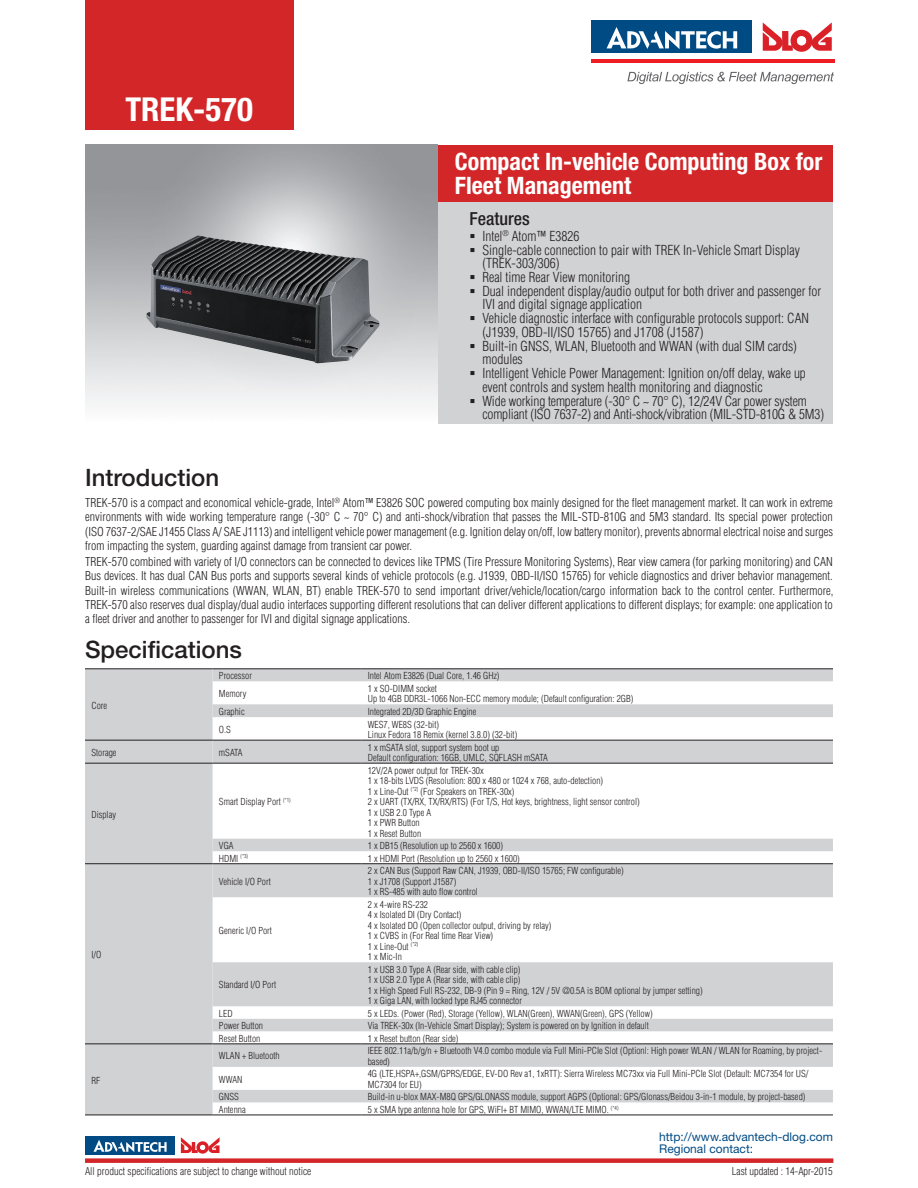
<style>
.page{position:relative;width:918px;height:1188px;background:#fff}
.page>*{position:absolute;margin:0;border:0;box-sizing:border-box;transform-origin:0 0}
.t1{font:700 condensed 33px "Helvetica Neue";color:#fff}
.t2{font:700 condensed 24px/24px "Helvetica Neue";color:#fff}
.t3{font:500 24px "Helvetica Neue";color:#231f20}
.t4{font:500 condensed 18px "Helvetica Neue";color:#231f20}
.t5{font:300 condensed 13.5px/13.8px "Helvetica";color:#231f20}
.t6{font:300 condensed 12px/14.2px "Helvetica";color:#231f20;text-align:justify}
.t7{font:12px/12px "Helvetica Neue";color:#004b84}
.t8{font:300 condensed 10.5px "Helvetica";color:#231f20}
.t9{font:300 condensed 9.45px/10.5px "Helvetica";color:#231f20}
</style>
<div class="page">
<div style="left:85px;top:0;width:208px;height:129px;background:#d32629"></div>
<div style="left:85px;top:1158px;width:748px;height:5px;background:#d32629"></div>
<svg style="left:763px;top:22px;width:69px;height:30px"></svg>
<div style="left:591px;top:21px;width:161px;height:32px;background:#004b84"></div>
<svg style="left:607px;top:27px;width:130px;height:22px"></svg>
<hr style="left:592px;top:59px;width:243px;height:3px;background:#ee1d23">
<svg style="left:627px;top:72px;width:207px;height:12px"></svg>
<svg style="left:181px;top:1137px;width:39px;height:17px"></svg>
<div style="left:85px;top:1136px;width:90px;height:18px;background:#004b84"></div>
<svg style="left:93px;top:1140px;width:74px;height:12px"></svg>
<div style="left:438px;top:145px;width:395px;height:65px;background:#d32629"></div>
<div style="left:438px;top:203px;width:395px;height:221px;background:#d1d2d4"></div>
<img style="left:146px;top:236px;width:233px;height:127px">
<div style="left:85px;top:669px;width:128px;height:446px;background:#d1d2d4"></div>
<svg style="left:213px;top:669px;width:620px;height:433px"></svg>
<hr style="left:85px;top:668px;width:128px;height:1px;background:#231f20">
<hr style="left:213px;top:668px;width:148px;height:1px;background:#231f20">
<hr style="left:361px;top:668px;width:472px;height:1px;background:#231f20">
<hr style="left:85px;top:740px;width:128px;height:1px;background:#231f20">
<hr style="left:213px;top:740px;width:148px;height:1px;background:#231f20">
<hr style="left:361px;top:740px;width:472px;height:1px;background:#231f20">
<hr style="left:85px;top:763px;width:128px;height:1px;background:#231f20">
<hr style="left:213px;top:763px;width:148px;height:1px;background:#231f20">
<hr style="left:361px;top:763px;width:472px;height:1px;background:#231f20">
<hr style="left:85px;top:863px;width:128px;height:1px;background:#231f20">
<hr style="left:85px;top:1043px;width:128px;height:1px;background:#231f20">
<hr style="left:213px;top:863px;width:148px;height:1px;background:#231f20">
<hr style="left:361px;top:863px;width:472px;height:1px;background:#231f20">
<hr style="left:213px;top:1043px;width:148px;height:1px;background:#231f20">
<hr style="left:361px;top:1043px;width:472px;height:1px;background:#231f20">
<hr style="left:85px;top:1115px;width:128px;height:1px;background:#231f20">
<hr style="left:213px;top:1115px;width:148px;height:1px;background:#231f20">
<hr style="left:361px;top:1115px;width:472px;height:1px;background:#231f20">
<h1 class="t1" style="left:125px;top:89px;width:129px">TREK-570</h1>
<h2 class="t2" style="left:455px;top:149px;width:369px">Compact In-vehicle Computing Box for<br>Fleet Management</h2>
<p class="t5" style="left:482px;top:229px;width:343px">Intel<sup>®</sup> Atom™ E3826<br>Single-cable connection to pair with TREK In-Vehicle Smart Display (TREK-303/306)<br>Real time Rear View monitoring<br>Dual independent display/audio output for both driver and passenger for IVI and digital signage application<br>Vehicle diagnostic interface with configurable protocols support: CAN (J1939, OBD-II/ISO 15765) and J1708 (J1587)<br>Built-in GNSS, WLAN, Bluetooth and WWAN (with dual SIM cards) modules<br>Intelligent Vehicle Power Management: Ignition on/off delay, wake up event controls and system health monitoring and diagnostic<br>Wide working temperature (-30° C ~ 70° C), 12/24V Car power system compliant (ISO 7637-2) and Anti-shock/vibration (MIL-STD-810G &amp; 5M3)</p>
<h3 class="t4" style="left:470px;top:207px;width:62px">Features</h3>
<h2 class="t3" style="left:85px;top:464px;width:136px">Introduction</h2>
<p class="t6" style="left:85px;top:495px;width:749px">TREK-570 is a compact and economical vehicle-grade, Intel<sup>®</sup> Atom™ E3826 SOC powered computing box mainly designed for the fleet management market. It can work in extreme environments with wide working temperature range (-30° C ~ 70° C) and anti-shock/vibration that passes the MIL-STD-810G and 5M3 standard. Its special power protection (ISO 7637-2/SAE J1455 Class A/ SAE J1113) and intelligent vehicle power management (e.g. Ignition delay on/off, low battery monitor), prevents abnormal electrical noise and surges from impacting the system, guarding against damage from transient car power.</p>
<p class="t6" style="left:85px;top:555px;width:750px">TREK-570 combined with variety of I/O connectors can be connected to devices like TPMS (Tire Pressure Monitoring Systems), Rear view camera (for parking monitoring) and CAN Bus devices. It has dual CAN Bus ports and supports several kinds of vehicle protocols (e.g. J1939, OBD-II/ISO 15765) for vehicle diagnostics and driver behavior management.<br>Built-in wireless communications (WWAN, WLAN, BT) enable TREK-570 to send important driver/vehicle/location/cargo information back to the control center. Furthermore, TREK-570 also reserves dual display/dual audio interfaces supporting different resolutions that can deliver different applications to different displays; for example: one application to a fleet driver and another to passenger for IVI and digital signage applications.</p>
<h2 class="t3" style="left:85px;top:635px;width:158px">Specifications</h2>
<p class="t9" style="left:91px;top:700px;width:17px">Core</p>
<p class="t9" style="left:219px;top:670px;width:35px">Processor</p>
<p class="t9" style="left:368px;top:670px;width:133px">Intel Atom E3826 (Dual Core, 1.46 GHz)</p>
<p class="t9" style="left:219px;top:688px;width:29px">Memory</p>
<p class="t9" style="left:368px;top:683px;width:267px">1 x SO-DIMM socket<br>Up to 4GB DDR3L-1066 Non-ECC memory module; (Default configuration: 2GB)</p>
<p class="t9" style="left:219px;top:706px;width:27px">Graphic</p>
<p class="t9" style="left:368px;top:706px;width:110px">Integrated 2D/3D Graphic Engine</p>
<p class="t9" style="left:219px;top:724px;width:14px">O.S</p>
<p class="t9" style="left:368px;top:719px;width:151px">WES7, WE8S (32-bit)<br>Linux Fedora 18 Remix (kernel 3.8.0) (32-bit)</p>
<p class="t9" style="left:91px;top:747px;width:27px">Storage</p>
<p class="t9" style="left:219px;top:747px;width:25px">mSATA</p>
<p class="t9" style="left:368px;top:742px;width:182px">1 x mSATA slot, support system boot up<br>Default configuration: 16GB, UMLC, SQFLASH mSATA</p>
<p class="t9" style="left:91px;top:809px;width:26px">Display</p>
<p class="t9" style="left:91px;top:949px;width:11px">I/O</p>
<p class="t9" style="left:91px;top:1075px;width:10px">RF</p>
<p class="t9" style="left:219px;top:796px;width:73px">Smart Display Port <sup>(*1)</sup></p>
<p class="t9" style="left:368px;top:765px;width:274px">12V/2A power output for TREK-30x<br>1 x 18-bits LVDS (Resolution: 800 x 480 or 1024 x 768, auto-detection)<br>1 x Line-Out <sup>(*2)</sup> (For Speakers on TREK-30x)<br>2 x UART (TX/RX, TX/RX/RTS) (For T/S, Hot keys, brightness, light sensor control)<br>1 x USB 2.0 Type A<br>1 x PWR Button<br>1 x Reset Button</p>
<p class="t9" style="left:219px;top:840px;width:16px">VGA</p>
<p class="t9" style="left:368px;top:840px;width:137px">1 x DB15 (Resolution up to 2560 x 1600)</p>
<p class="t9" style="left:219px;top:853px;width:31px">HDMI <sup>(*3)</sup></p>
<p class="t9" style="left:368px;top:853px;width:154px">1 x HDMI Port (Resolution up to 2560 x 1600)</p>
<p class="t9" style="left:219px;top:876px;width:53px">Vehicle I/O Port</p>
<p class="t9" style="left:368px;top:865px;width:258px">2 x CAN Bus (Support Raw CAN, J1939, OBD-II/ISO 15765; FW configurable)<br>1 x J1708 (Support J1587)<br>1 x RS-485 with auto flow control</p>
<p class="t9" style="left:219px;top:925px;width:55px">Generic I/O Port</p>
<p class="t9" style="left:368px;top:899px;width:185px">2 x 4-wire RS-232<br>4 x Isolated DI (Dry Contact)<br>4 x Isolated DO (Open collector output, driving by relay)<br>1 x CVBS in (For Real time Rear View)<br>1 x Line-Out <sup>(*2)<br></sup>1 x Mic-In</p>
<p class="t9" style="left:219px;top:980px;width:59px">Standard I/O Port</p>
<p class="t9" style="left:368px;top:964px;width:336px">1 x USB 3.0 Type A (Rear side, with cable clip)<br>1 x USB 2.0 Type A (Rear side, with cable clip)<br>1 x High Speed Full RS-232, DB-9 (Pin 9 = Ring, 12V / 5V @0.5A is BOM optional by jumper setting)<br>1 x Giga LAN, with locked type RJ45 connector</p>
<p class="t9" style="left:219px;top:1008px;width:15px">LED</p>
<p class="t9" style="left:368px;top:1008px;width:286px">5 x LEDs. (Power (Red), Storage (Yellow), WLAN(Green), WWAN(Green), GPS (Yellow)</p>
<p class="t9" style="left:219px;top:1020px;width:46px">Power Button</p>
<p class="t9" style="left:368px;top:1020px;width:283px">Via TREK-30x (In-Vehicle Smart Display); System is powered on by Ignition in default</p>
<p class="t9" style="left:219px;top:1033px;width:43px">Reset Button</p>
<p class="t9" style="left:368px;top:1033px;width:92px">1 x Reset button (Rear side)</p>
<p class="t9" style="left:219px;top:1051px;width:62px">WLAN + Bluetooth</p>
<p class="t9" style="left:368px;top:1046px;width:456px">IEEE 802.11a/b/g/n + Bluetooth V4.0 combo module via Full Mini-PCIe Slot (Optionl: High power WLAN / WLAN for Roaming, by project&shy;based)</p>
<p class="t9" style="left:219px;top:1074px;width:25px">WWAN</p>
<p class="t9" style="left:368px;top:1069px;width:442px">4G (LTE,HSPA+,GSM/GPRS/EDGE, EV-DO Rev a1, 1xRTT): Sierra Wireless MC73xx via Full Mini-PCIe Slot (Default: MC7354 for US/<br>MC7304 for EU)</p>
<p class="t9" style="left:219px;top:1092px;width:21px">GNSS</p>
<p class="t9" style="left:368px;top:1092px;width:439px">Build-in u-blox MAX-M8Q GPS/GLONASS module, support AGPS (Optional: GPS/Glonass/Beidou 3-in-1 module, by project-based)</p>
<p class="t9" style="left:219px;top:1104px;width:28px">Antenna</p>
<p class="t9" style="left:368px;top:1104px;width:252px">5 x SMA type antenna hole for GPS, WiFI+ BT MIMO, WWAN/LTE MIMO. <sup>(*4)</sup></p>
<p class="t7" style="left:659px;top:1130px;width:175px">http://www.advantech-dlog.com<br>Regional contact:</p>
<p class="t8" style="left:85px;top:1166px;width:228px">All product specifications are subject to change without notice</p>
<p class="t8" style="left:732px;top:1166px;width:103px">Last updated : 14-Apr-2015</p>
</div>
